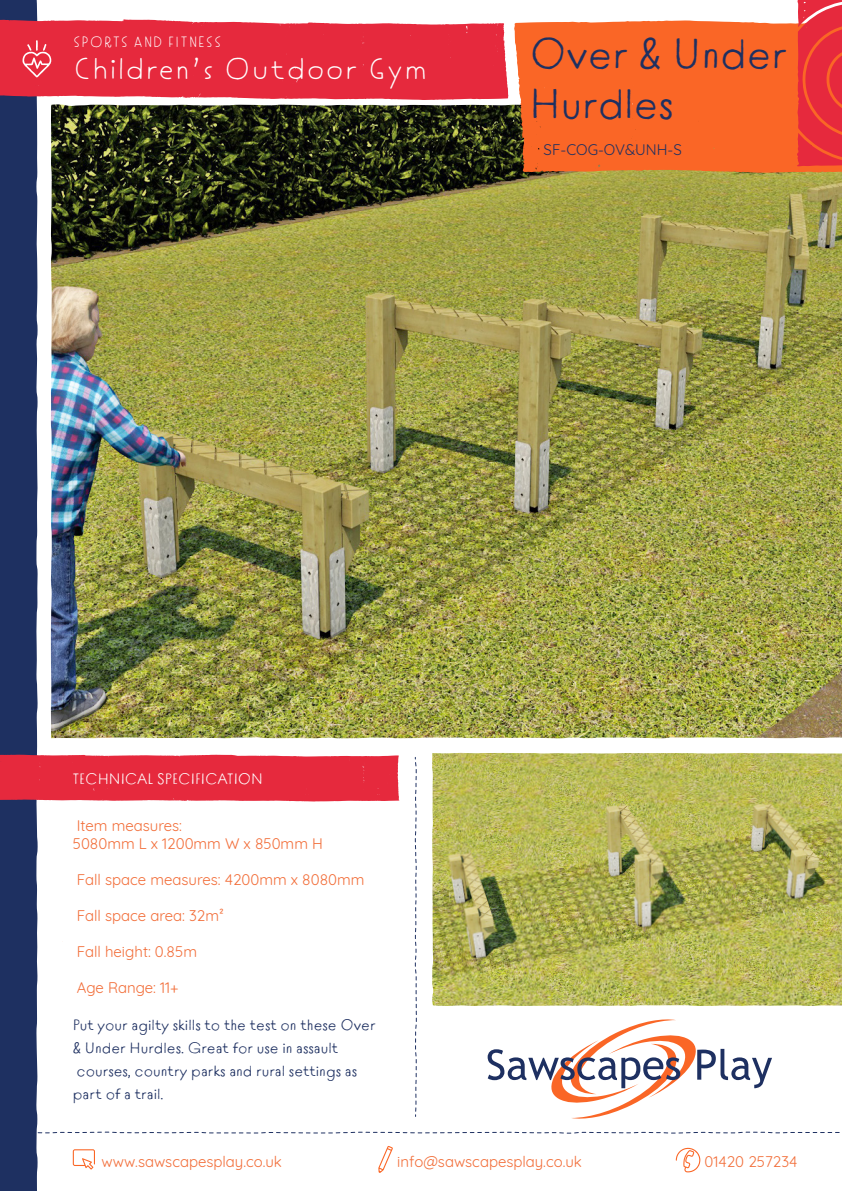
<style>
.page{position:relative;width:842px;height:1191px;background:#fff}
.page>*{position:absolute;margin:0;border:0;box-sizing:border-box;transform-origin:0 0}
.t1{font:42px/50px "Tomarik Introvert";color:#1e3061}
.t2{font:30px "Tomarik Extrovert";color:#fff}
.t3{font:15px "Quicksand";color:#f26d38}
.t4{font:15px "Tomarik Introvert";color:#1e3061}
.t5{font:15px "Tomarik Introvert";color:#fff}
.t6{font:15px "Tomarik Extrovert";color:#fff}
.t7{font:15px "Quicksand";color:#1e3061}
</style>
<div class="page">
<div style="left:0;top:0;width:38px;height:1191px;background:#1e3061"></div>
<svg style="left:0;top:1131px;width:840px;height:3px"></svg>
<svg style="left:414px;top:757px;width:3px;height:360px"></svg>
<svg style="left:0;top:753px;width:399px;height:48px;background:#e63548"></svg>
<svg style="left:73px;top:1149px;width:22px;height:20px"></svg>
<svg style="left:378px;top:1146px;width:15px;height:26px"></svg>
<svg style="left:676px;top:1147px;width:24px;height:25px"></svg>
<svg style="left:488px;top:1019px;width:284px;height:100px"></svg>
<svg style="left:0;top:18px;width:508px;height:82px;background:#e6394c"></svg>
<svg style="left:21px;top:40px;width:31px;height:38px"></svg>
<img style="left:51px;top:105px;width:791px;height:633px">
<div style="left:514px;top:20px;width:328px;height:155px;background:#fa6626"></div>
<img style="left:432px;top:753px;width:410px;height:253px">
<svg style="left:797px;top:0;width:45px;height:166px;background:#e8343e"></svg>
<p class="t6" style="left:73px;top:30px;width:151px">SPORTS AND FITNESS</p>
<h2 class="t2" style="left:73px;top:44px;width:356px">Children’s Outdoor Gym</h2>
<p class="t1" style="left:529px;top:25px;width:259px">Over &amp; Under<br>Hurdles</p>
<p class="t7" style="left:544px;top:138px;width:140px">SF-COG-OV&amp;UNH-S</p>
<p class="t5" style="left:73px;top:765px;width:192px">TECHNICAL SPECIFICATION</p>
<p class="t3" style="left:77px;top:813px;width:107px">Item measures:</p>
<p class="t3" style="left:73px;top:831px;width:252px">5080mm L x 1200mm W x 850mm H</p>
<p class="t3" style="left:77px;top:867px;width:289px">Fall space measures: 4200mm x 8080mm</p>
<p class="t3" style="left:77px;top:903px;width:148px">Fall space area: 32m²</p>
<p class="t3" style="left:77px;top:939px;width:122px">Fall height: 0.85m</p>
<p class="t3" style="left:77px;top:975px;width:103px">Age Range: 11+</p>
<p class="t4" style="left:73px;top:1011px;width:304px">Put your agilty skills to the test on these Over</p>
<p class="t4" style="left:73px;top:1034px;width:267px">&amp; Under Hurdles. Great for use in assault</p>
<p class="t4" style="left:77px;top:1057px;width:282px">courses, country parks and rural settings as</p>
<p class="t4" style="left:73px;top:1080px;width:92px">part of a trail.</p>
<p class="t3" style="left:101px;top:1149px;width:182px">www.sawscapesplay.co.uk</p>
<p class="t3" style="left:397px;top:1149px;width:186px">info@sawscapesplay.co.uk</p>
<p class="t3" style="left:704px;top:1150px;width:94px">01420 257234</p>
</div>
